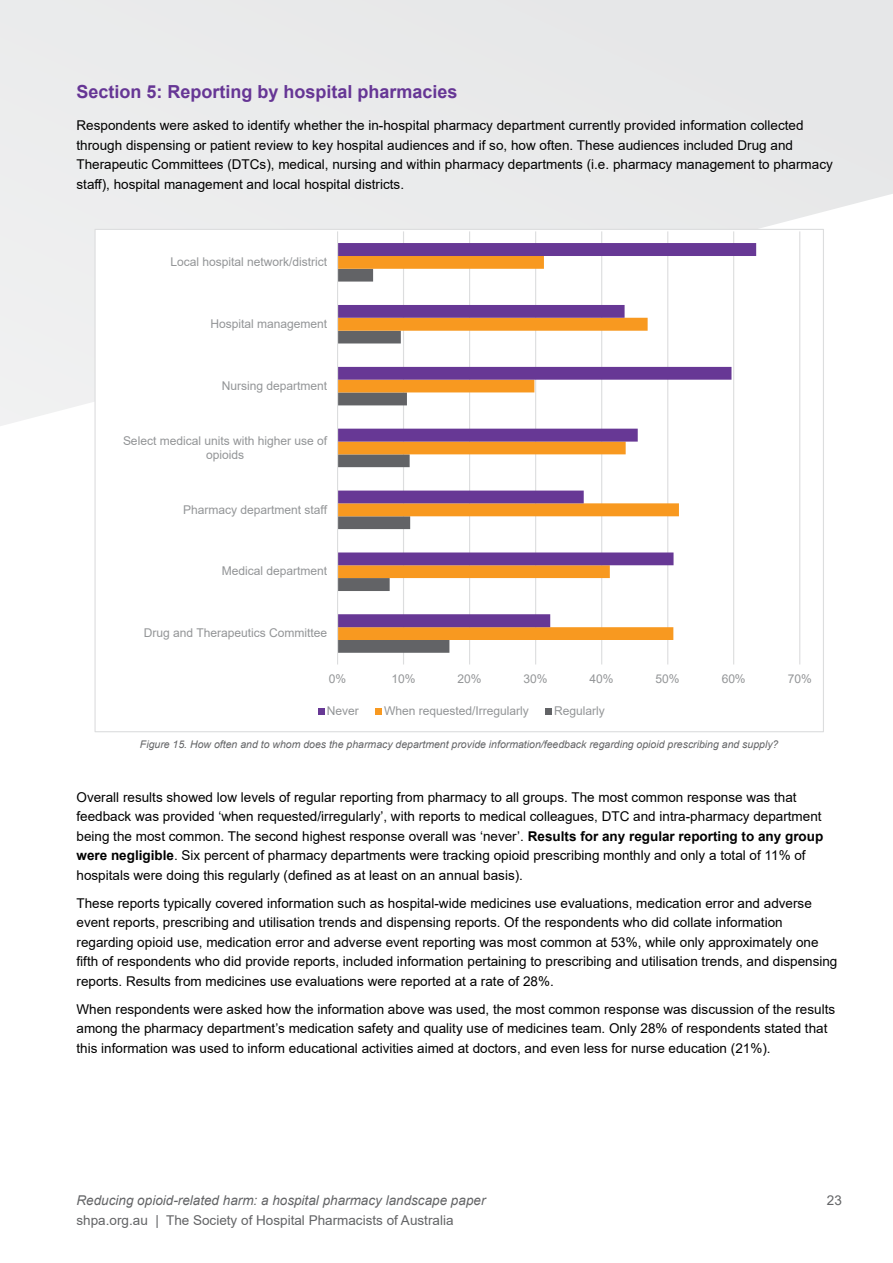
<style>
.page{position:relative;width:893px;height:1263px;background:#fff}
.page>*{position:absolute;margin:0;border:0;box-sizing:border-box;transform-origin:0 0}
.t1{font:700 18px "Arial";color:#663695}
.t2{font:13.5px/19.5px "Arial";color:#000}
.t3{font:italic 13.5px "Arial";color:#636466}
.t4{font:13.5px "Arial";color:#636466}
.t5{font:12px/13.8px "Arial";letter-spacing:-.005em;color:#939597;text-align:center}
.t6{font:italic 10.5px "Arial";color:#636466}
.s1{font-weight:700}
</style>
<div class="page">
<svg style="left:0;top:0;width:893px;height:426px;background:#eaebec"></svg>
<div style="left:95px;top:229px;width:728px;height:503px;background:#fff"></div>
<hr style="left:403px;top:231px;width:1px;height:433px;background:#dcddde">
<hr style="left:469px;top:231px;width:1px;height:433px;background:#dcddde">
<hr style="left:535px;top:231px;width:1px;height:433px;background:#dcddde">
<hr style="left:601px;top:231px;width:1px;height:433px;background:#dcddde">
<hr style="left:667px;top:231px;width:1px;height:433px;background:#dcddde">
<hr style="left:733px;top:231px;width:1px;height:433px;background:#dcddde">
<hr style="left:799px;top:231px;width:1px;height:433px;background:#dcddde">
<svg style="left:338px;top:640px;width:111px;height:13px"></svg>
<svg style="left:338px;top:627px;width:336px;height:13px;background:#f69924"></svg>
<svg style="left:338px;top:243px;width:418px;height:384px"></svg>
<hr style="left:337px;top:231px;width:1px;height:433px;background:#dcddde">
<div style="left:318px;top:708px;width:6px;height:7px;background:#673895"></div>
<div style="left:376px;top:708px;width:6px;height:7px;background:#f89920"></div>
<div style="left:546px;top:708px;width:6px;height:7px;background:#626366"></div>
<h1 class="t1" style="left:77px;top:79px;width:383px">Section 5: Reporting by hospital pharmacies</h1>
<p class="t2" style="left:77px;top:116px;width:758px">Respondents were asked to identify whether the in-hospital pharmacy department currently provided information collected through dispensing or patient review to key hospital audiences and if so, how often. These audiences included Drug and Therapeutic Committees (DTCs), medical, nursing and within pharmacy departments (i.e. pharmacy management to pharmacy staff), hospital management and local hospital districts.</p>
<p class="t5" style="left:170px;top:255px;width:158px">Local hospital network/district</p>
<p class="t5" style="left:210px;top:317px;width:118px">Hospital management</p>
<p class="t5" style="left:222px;top:379px;width:107px">Nursing department</p>
<p class="t5" style="left:123px;top:434px;width:206px">Select medical units with higher use of opioids</p>
<p class="t5" style="left:183px;top:502px;width:146px">Pharmacy department staff</p>
<p class="t5" style="left:222px;top:564px;width:107px">Medical department</p>
<p class="t5" style="left:144px;top:626px;width:185px">Drug and Therapeutics Committee</p>
<p class="t5" style="left:329px;top:671px;width:19px">0%</p>
<p class="t5" style="left:391px;top:671px;width:26px">10%</p>
<p class="t5" style="left:457px;top:671px;width:26px">20%</p>
<p class="t5" style="left:524px;top:671px;width:26px">30%</p>
<p class="t5" style="left:590px;top:671px;width:26px">40%</p>
<p class="t5" style="left:656px;top:671px;width:26px">50%</p>
<p class="t5" style="left:722px;top:671px;width:26px">60%</p>
<p class="t5" style="left:788px;top:671px;width:26px">70%</p>
<p class="t5" style="left:327px;top:704px;width:34px">Never</p>
<p class="t5" style="left:384px;top:704px;width:146px">When requested/Irregularly</p>
<p class="t5" style="left:554px;top:704px;width:52px">Regularly</p>
<p class="t6" style="left:140px;top:738px;width:640px">Figure 15. How often and to whom does the pharmacy department provide information/feedback regarding opioid prescribing and supply?</p>
<p class="t2" style="left:77px;top:787px;width:748px">Overall results showed low levels of regular reporting from pharmacy to all groups. The most common response was that feedback was provided ‘when requested/irregularly’, with reports to medical colleagues, DTC and intra-pharmacy department being the most common. The second highest response overall was ‘never’. <span class="s1">Results for any regular reporting to any group were negligible</span>. Six percent of pharmacy departments were tracking opioid prescribing monthly and only a total of 11% of hospitals were doing this regularly (defined as at least on an annual basis).</p>
<p class="t2" style="left:77px;top:893px;width:762px">These reports typically covered information such as hospital-wide medicines use evaluations, medication error and adverse event reports, prescribing and utilisation trends and dispensing reports. Of the respondents who did collate information regarding opioid use, medication error and adverse event reporting was most common at 53%, while only approximately one fifth of respondents who did provide reports, included information pertaining to prescribing and utilisation trends, and dispensing reports. Results from medicines use evaluations were reported at a rate of 28%.</p>
<p class="t2" style="left:77px;top:999px;width:760px">When respondents were asked how the information above was used, the most common response was discussion of the results among the pharmacy department’s medication safety and quality use of medicines team. Only 28% of respondents stated that this information was used to inform educational activities aimed at doctors, and even less for nurse education (21%).</p>
<p class="t3" style="left:77px;top:1191px;width:410px">Reducing opioid-related harm: a hospital pharmacy landscape paper</p>
<p class="t4" style="left:827px;top:1191px;width:17px">23</p>
<p class="t4" style="left:77px;top:1210px;width:378px">shpa.org.au | The Society of Hospital Pharmacists of Australia</p>
</div>
